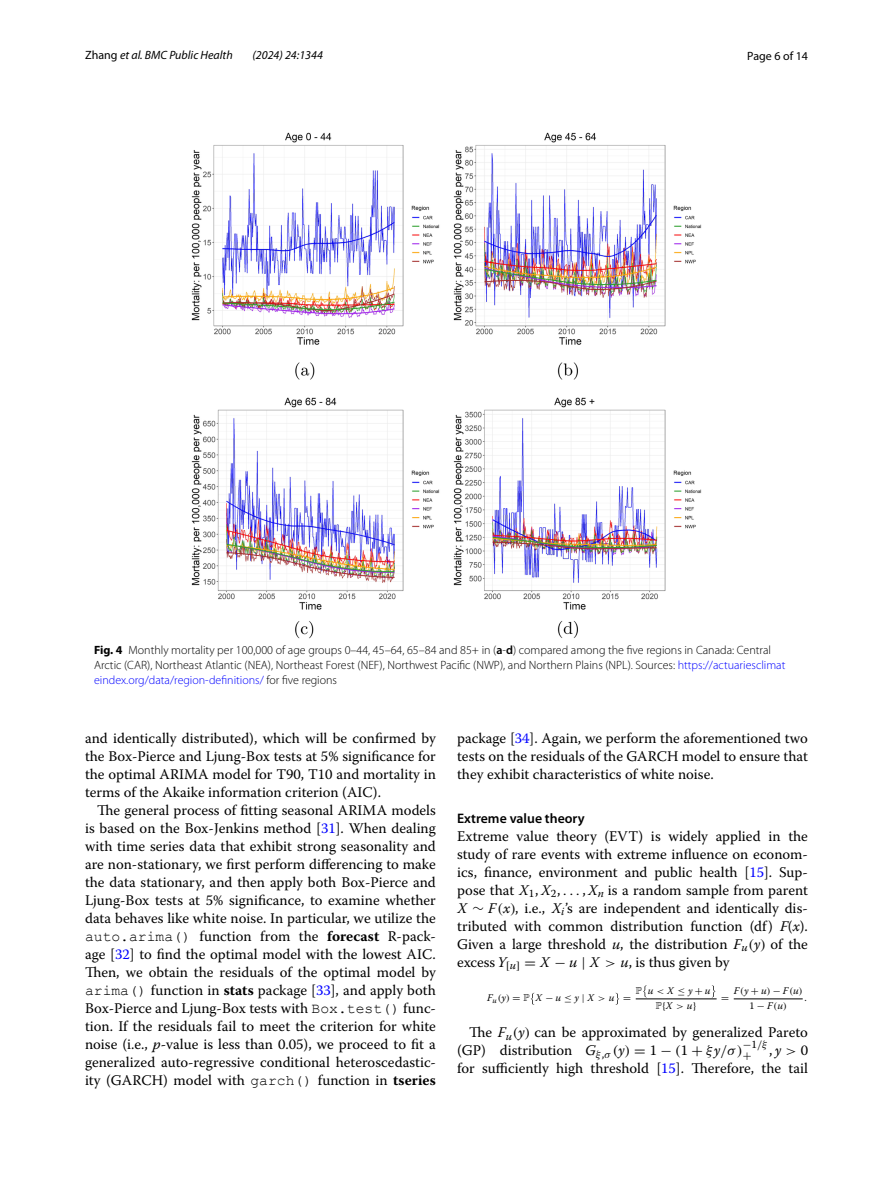
<style>
.page{position:relative;width:893px;height:1187px;background:#fff}
.page>*{position:absolute;margin:0;border:0;box-sizing:border-box;transform-origin:0 0}
.t1{font:14.7px/18px "Warnock Pro";color:#000;text-align:justify}
.t2{font:600 13.8px "Myriad Pro";color:#000}
.t3{font:12px/15px "Myriad Pro Light 3";color:#000}
.t4{font:italic 12px "Myriad Pro";color:#000}
.t5{font:12px "Myriad Pro";color:#000}
.t6{font:11.25px "MTMI14";color:#000}
.t7{font:10.2px/14.4px "Warnock Pro It 12";color:#000;text-align:center}
.t8{font:10.2px "MTSYN8";color:#000}
.t9{font:10.2px "Warnock Pro Regular 7";color:#000}
.s1{font-style:normal}
.s2{font-family:"Myriad Pro";font-weight:700}
.s3{font-family:"Myriad Pro";font-weight:600}
.s4{color:#00f}
.s5{font-family:"Courier New"}
.s6{font-weight:700}
.s7{font-family:"Warnock Pro It 5"}
.s8{font-family:"Warnock Pro It 13"}
.s9{font-family:"Warnock Pro Regular 8"}
.s10{font-family:"MTMI16"}
.s11{font-family:"Warnock Pro It 14"}
.s12{font-family:"MTSYN5"}
.s13{font-family:"MTMI10"}
.s14{font-family:"Warnock Pro It 7"}
.s15{font-family:"Warnock Pro It 8"}
.s16{font-family:"MTMI11"}
.s17{font-family:"Warnock Pro It 9"}
.s18{font-family:"MTSYN6"}
.s19{font-family:"MTMI12"}
.s20{font-family:"MSBM7"}
.s21{font-family:"MTMI15"}
.s22{font-family:"MTSYN8"}
.s23{font-family:"Warnock Pro It 12"}
.s24{font-family:"Warnock Pro Regular 7"}
.s25{font-family:"Warnock Pro It 10"}
.s26{font-family:"MTMI13"}
.s27{font-family:"Warnock Pro It 11"}
.s28{font-family:"MTMI14"}
.s29{font-family:"MTSYN7"}
.s30{font-family:"Warnock Pro Regular 6"}
</style>
<div class="page">
<svg style="left:531px;top:992px;width:3px;height:12px"></svg>
<svg style="left:616px;top:993px;width:3px;height:11px"></svg>
<svg style="left:643px;top:985px;width:4px;height:12px"></svg>
<svg style="left:712px;top:985px;width:3px;height:12px"></svg>
<hr style="left:636px;top:998px;width:81px;height:1px;background:#000">
<hr style="left:734px;top:998px;width:69px;height:1px;background:#000">
<img style="left:191px;top:133px;width:511px;height:505px">
<p class="t4" style="left:85px;top:48px;width:149px"><span class="s1">Zhang</span> et al. BMC Public Health</p>
<p class="t4" style="left:252px;top:48px;width:72px">(2024) 24:1344</p>
<p class="t5" style="left:747px;top:48px;width:62px">Page 6 of 14</p>
<p class="t3" style="left:94px;top:642px;width:693px"><span class="s2">Fig. 4</span> Monthly mortality per 100,000 of age groups 0–44, 45–64, 65–84 and 85+ in (<span class="s3">a</span>-<span class="s3">d</span>) compared among the five regions in Canada: Central<br>Arctic (CAR), Northeast Atlantic (NEA), Northeast Forest (NEF), Northwest Pacific (NWP), and Northern Plains (NPL). Sources: <span class="s4">https://actuariesclimat eindex.org/data/region-definitions/</span> for five regions</p>
<p class="t1" style="left:85px;top:728px;width:352px">and identically distributed), which will be confirmed by the Box-Pierce and Ljung-Box tests at 5% significance for the optimal ARIMA model for T90, T10 and mortality in terms of the Akaike information criterion (AIC).</p>
<p class="t1" style="left:85px;top:800px;width:352px;text-indent:12px">The general process of fitting seasonal ARIMA models is based on the Box-Jenkins method [<span class="s4">31</span>]. When dealing with time series data that exhibit strong seasonality and are non-stationary, we first perform differencing to make the data stationary, and then apply both Box-Pierce and Ljung-Box tests at 5% significance, to examine whether data behaves like white noise. In particular, we utilize the <span class="s5">auto.arima()</span> function from the <span class="s6">forecast</span> R-pack&shy;age [<span class="s4">32</span>] to find the optimal model with the lowest AIC.<br>Then, we obtain the residuals of the optimal model by <span class="s5">arima()</span> function in <span class="s6">stats</span> package [<span class="s4">33</span>], and apply both Box-Pierce and Ljung-Box tests with <span class="s5">Box.test()</span> func&shy;tion. If the residuals fail to meet the criterion for white noise (i.e., <span class="s7">p</span>-value is less than 0.05), we proceed to fit a generalized auto-regressive conditional heteroscedastic&shy;ity (GARCH) model with <span class="s5">garch()</span> function in <span class="s6">tseries</span></p>
<p class="t1" style="left:457px;top:728px;width:352px">package [<span class="s4">34</span>]. Again, we perform the aforementioned two tests on the residuals of the GARCH model to ensure that they exhibit characteristics of white noise.</p>
<p class="t2" style="left:457px;top:809px;width:129px">Extreme value theory</p>
<p class="t1" style="left:457px;top:827px;width:352px">Extreme value theory (EVT) is widely applied in the study of rare events with extreme influence on econom&shy;ics, finance, environment and public health [<span class="s4">15</span>]. Sup&shy;pose that <span class="s8">X</span><sub>1</sub><span class="s9">,</span> <span class="s8">X</span><sub>2</sub><span class="s9">,</span> <span class="s10">. . .</span> <span class="s9">,</span> <span class="s8">X</span><sub>n</sub> is a random sample from parent <span class="s11">X</span> <span class="s12">∼</span> <span class="s11">F</span><span class="s13">(</span><span class="s11">x</span><span class="s13">)</span>, i.e., <span class="s14">X</span><sub>i</sub>’s are independent and identically dis&shy;tributed with common distribution function (df) <span class="s7">F</span>(<span class="s7">x</span>).<br>Given a large threshold <span class="s7">u</span>, the distribution <span class="s15">F</span><sub>u</sub><span class="s16">(</span><span class="s15">y</span><span class="s16">)</span> of the excess <span class="s17">Y</span><sub>[</sub><sub>u</sub><sub>]</sub> <span class="s18">=</span> <span class="s17">X</span> <span class="s18">−</span> <span class="s17">u</span> <span class="s18">|</span> <span class="s17">X</span> <span class="s19">&gt;</span> <span class="s17">u</span>, is thus given by</p>
<p class="t7" style="left:636px;top:984px;width:76px"><span class="s20">P</span> u<span class="s21">&lt;</span>X<span class="s22">≤</span>y<span class="s22">+</span>u</p>
<p class="t8" style="left:656px;top:998px;width:42px"><span class="s20">P</span>{<span class="s23">X</span> <span class="s21">&gt;</span> <span class="s23">u</span>}</p>
<p class="t7" style="left:487px;top:991px;width:145px">F<sub>u</sub><span class="s21">(</span>y<span class="s21">)</span><span class="s22">=</span><span class="s20">P</span> X<span class="s22">−</span>u<span class="s22">≤</span>y<span class="s22">|</span>X<span class="s21">&gt;</span>u <span class="s22">=</span></p>
<p class="t8" style="left:721px;top:991px;width:9px">=</p>
<p class="t7" style="left:734px;top:984px;width:70px">F<span class="s21">(</span>y <span class="s22">+</span> u<span class="s21">)</span> <span class="s22">−</span> F<span class="s21">(</span>u<span class="s21">)<br></span><span class="s24">1</span> <span class="s22">−</span> F<span class="s21">(</span>u<span class="s21">)</span></p>
<p class="t9" style="left:804px;top:994px;width:4px">.</p>
<p class="t1" style="left:457px;top:1023px;width:353px;text-align:right">The <span class="s25">F</span><sub>u</sub><span class="s26">(</span><span class="s25">y</span><span class="s26">)</span> can be approximated by generalized Pareto (GP) distribution <span class="s27">G</span><sub>ξ</sub><sub>,</sub><sub>σ</sub> <span class="s28">(</span><span class="s27">y</span><span class="s28">)</span> <span class="s29">=</span> <span class="s30">1</span> <span class="s29">−</span> <span class="s28">(</span><span class="s30">1</span> <span class="s29">+</span> <span class="s28">ξ</span><span class="s27">y</span><span class="s28">/σ )</span><sub>+</sub> <span class="s30">,</span> <span class="s27">y</span> <span class="s28">&gt;</span> <span class="s30">0</span></p>
<p class="t6" style="left:743px;top:1037px;width:26px"><span class="s29">−</span><span class="s30">1</span>/ξ</p>
<p class="t1" style="left:457px;top:1059px;width:352px">for sufficiently high threshold [<span class="s4">15</span>]. Therefore, the tail</p>
</div>
